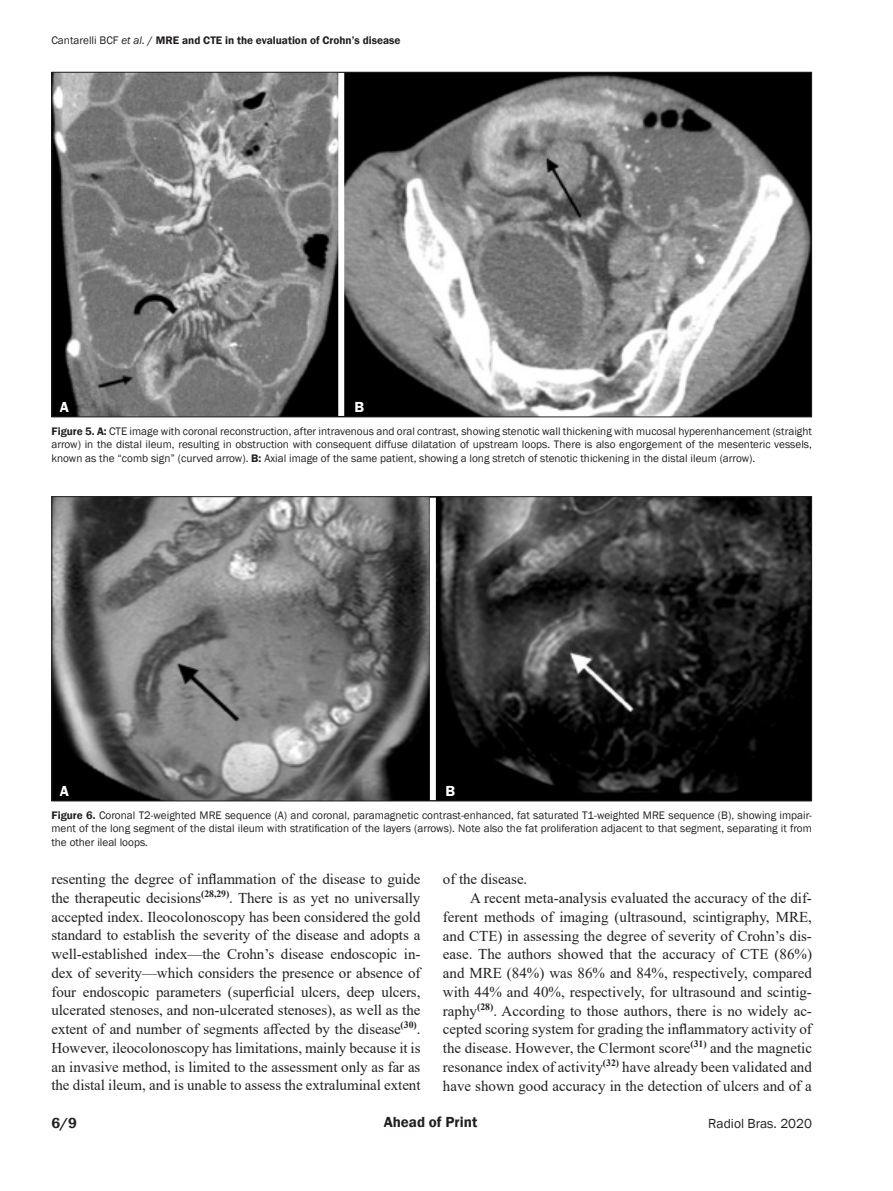
<style>
.page{position:relative;width:893px;height:1191px;background:#fff}
.page>*{position:absolute;margin:0;border:0;box-sizing:border-box;transform-origin:0 0}
.t1{font:15px/18.8px "Times New Roman";letter-spacing:-.005em;color:#231f20;text-align:justify}
.t2{font:600 15px "Franklin Gothic";color:#231f20}
.t3{font:600 15px "Franklin Gothic";color:#fff}
.t4{font:13.5px "Franklin Gothic";color:#231f20}
.t5{font:11.25px/13.5px "Franklin Gothic";color:#231f20;text-align:justify}
.t6{font:600 11.25px "Franklin Gothic";color:#231f20}
.s1{font-weight:400}
.s2{font-weight:400;font-style:italic}
.s3{font-weight:500}
.s4{font-weight:600}
</style>
<div class="page">
<img style="left:53px;top:498px;width:757px;height:301px">
<div style="left:430px;top:498px;width:6px;height:302px;background:#fff"></div>
<img style="left:53px;top:74px;width:757px;height:341px">
<div style="left:338px;top:73px;width:6px;height:343px;background:#fff"></div>
<p class="t6" style="left:51px;top:33px;width:351px"><span class="s1">Cantarelli BCF</span> <span class="s2">et al.</span> <span class="s3">/</span> MRE and CTE in the evaluation of Crohn’s disease</p>
<p class="t3" style="left:60px;top:397px;width:11px">A</p>
<p class="t3" style="left:354px;top:397px;width:11px">B</p>
<p class="t5" style="left:51px;top:424px;width:762px"><span class="s4">Figure 5. A:</span> CTE image with coronal reconstruction, after intravenous and oral contrast, showing stenotic wall thickening with mucosal hyperenhancement (straight arrow) in the distal ileum, resulting in obstruction with consequent diffuse dilatation of upstream loops. There is also engorgement of the mesenteric vessels, known as the “comb sign” (curved arrow). <span class="s4">B:</span> Axial image of the same patient, showing a long stretch of stenotic thickening in the distal ileum (arrow).</p>
<p class="t3" style="left:60px;top:781px;width:11px">A</p>
<p class="t3" style="left:445px;top:781px;width:11px">B</p>
<p class="t5" style="left:51px;top:808px;width:762px"><span class="s4">Figure 6.</span> Coronal T2-weighted MRE sequence (A) and coronal, paramagnetic contrast-enhanced, fat saturated T1-weighted MRE sequence (B), showing impair&shy;ment of the long segment of the distal ileum with stratification of the layers (arrows). Note also the fat proliferation adjacent to that segment, separating it from the other ileal loops.</p>
<p class="t1" style="left:51px;top:869px;width:371px">resenting the degree of inflammation of the disease to guide the therapeutic decisions<sup>(28,29)</sup>. There is as yet no universally accepted index. Ileocolonoscopy has been considered the gold standard to establish the severity of the disease and adopts a well-established index—the Crohn’s disease endoscopic in&shy;dex of severity—which considers the presence or absence of four endoscopic parameters (superficial ulcers, deep ulcers, ulcerated stenoses, and non-ulcerated stenoses), as well as the extent of and number of segments affected by the disease<sup>(30)</sup>.<br>However, ileocolonoscopy has limitations, mainly because it is an invasive method, is limited to the assessment only as far as the distal ileum, and is unable to assess the extraluminal extent</p>
<p class="t1" style="left:443px;top:869px;width:86px">of the disease.</p>
<p class="t1" style="left:443px;top:888px;width:371px;text-indent:27px">A recent meta-analysis evaluated the accuracy of the dif&shy;ferent methods of imaging (ultrasound, scintigraphy, MRE, and CTE) in assessing the degree of severity of Crohn’s dis&shy;ease. The authors showed that the accuracy of CTE (86%) and MRE (84%) was 86% and 84%, respectively, compared with 44% and 40%, respectively, for ultrasound and scintig&shy;raphy<sup>(28)</sup>. According to those authors, there is no widely ac&shy;cepted scoring system for grading the inflammatory activity of the disease. However, the Clermont score<sup>(31)</sup> and the magnetic resonance index of activity<sup>(32)</sup> have already been validated and have shown good accuracy in the detection of ulcers and of a</p>
<p class="t2" style="left:51px;top:1114px;width:27px">6/9</p>
<p class="t2" style="left:384px;top:1113px;width:95px">Ahead of Print</p>
<p class="t4" style="left:708px;top:1114px;width:105px">Radiol Bras. 2020</p>
</div>
